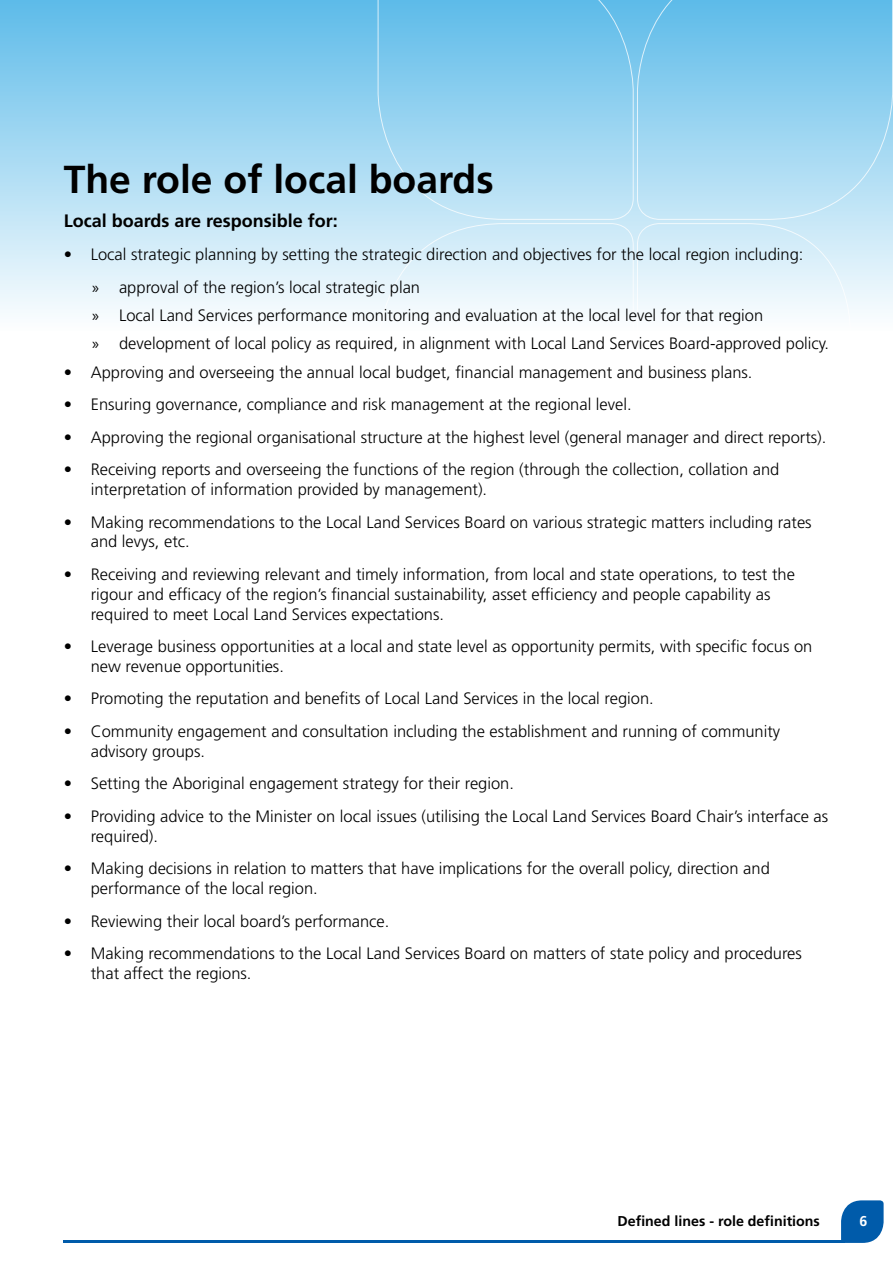
<style>
.page{position:relative;width:893px;height:1263px;background:#fff}
.page>*{position:absolute;margin:0;border:0;box-sizing:border-box;transform-origin:0 0}
.Headline_1{font:700 39px "Frutiger LT Std";color:#000}
.Board_text{font:700 18px "Frutiger LT Std";color:#000}
.t1{font:300 16.5px/19.8px "Frutiger LT Std";color:#000}
.t2{font:700 14.25px "Frutiger LT Std";color:#000}
.t3{font:700 14.25px "Frutiger LT Std";color:#fff}
.s1{font-family:"Myriad Pro";font-weight:400}
</style>
<div class="page">
<svg style="left:841px;top:1200px;width:43px;height:43px;background:#1e6eb4"></svg>
<hr style="left:64px;top:1240px;width:781px;height:3px;background:#005baa">
<div style="left:0;top:0;width:893px;height:331px;background:linear-gradient(to bottom,#5dbbe9,#fdfefe)"></div>
<svg style="left:637px;top:0;width:256px;height:220px;background:#92d1f0"></svg>
<svg style="left:377px;top:223px;width:257px;height:108px"></svg>
<svg style="left:377px;top:0;width:257px;height:220px;background:#92d1f0"></svg>
<svg style="left:637px;top:223px;width:214px;height:108px"></svg>
<p class="Headline_1" style="left:64px;top:157px;width:431px">The role of local boards</p>
<p class="Board_text" style="left:64px;top:211px;width:276px">Local boards are responsible for:</p>
<p class="t1" style="left:64px;top:245px;width:741px">• Local strategic planning by setting the strategic direction and objectives for the local region including:</p>
<p class="t1" style="left:92px;top:277px;width:330px"><span class="s1">»</span> approval of the region’s local strategic plan</p>
<p class="t1" style="left:92px;top:305px;width:673px"><span class="s1">»</span> Local Land Services performance monitoring and evaluation at the local level for that region</p>
<p class="t1" style="left:92px;top:334px;width:739px"><span class="s1">»</span> development of local policy as required, in alignment with Local Land Services Board-approved policy.</p>
<p class="t1" style="left:64px;top:362px;width:690px">• Approving and overseeing the annual local budget, financial management and business plans.</p>
<p class="t1" style="left:64px;top:395px;width:569px">• Ensuring governance, compliance and risk management at the regional level.</p>
<p class="t1" style="left:64px;top:427px;width:764px">• Approving the regional organisational structure at the highest level (general manager and direct reports).</p>
<p class="t1" style="left:91px;top:460px;width:690px;text-indent:-27px">• Receiving reports and overseeing the functions of the region (through the collection, collation and interpretation of information provided by management).</p>
<p class="t1" style="left:91px;top:512px;width:722px;text-indent:-27px">• Making recommendations to the Local Land Services Board on various strategic matters including rates and levys, etc.</p>
<p class="t1" style="left:91px;top:564px;width:706px;text-indent:-27px">• Receiving and reviewing relevant and timely information, from local and state operations, to test the rigour and efficacy of the region’s financial sustainability, asset efficiency and people capability as required to meet Local Land Services expectations.</p>
<p class="t1" style="left:91px;top:637px;width:723px;text-indent:-27px">• Leverage business opportunities at a local and state level as opportunity permits, with specific focus on new revenue opportunities.</p>
<p class="t1" style="left:64px;top:689px;width:591px">• Promoting the reputation and benefits of Local Land Services in the local region.</p>
<p class="t1" style="left:91px;top:722px;width:691px;text-indent:-27px">• Community engagement and consultation including the establishment and running of community advisory groups.</p>
<p class="t1" style="left:64px;top:774px;width:452px">• Setting the Aboriginal engagement strategy for their region.</p>
<p class="t1" style="left:91px;top:806px;width:739px;text-indent:-27px">• Providing advice to the Minister on local issues (utilising the Local Land Services Board Chair’s interface as required).</p>
<p class="t1" style="left:91px;top:859px;width:681px;text-indent:-27px">• Making decisions in relation to matters that have implications for the overall policy, direction and performance of the local region.</p>
<p class="t1" style="left:64px;top:911px;width:327px">• Reviewing their local board’s performance.</p>
<p class="t1" style="left:91px;top:944px;width:713px;text-indent:-27px">• Making recommendations to the Local Land Services Board on matters of state policy and procedures that affect the regions.</p>
<p class="t2" style="left:617px;top:1213px;width:204px">Defined lines - role definitions</p>
<p class="t3" style="left:860px;top:1213px;width:9px">6</p>
</div>
